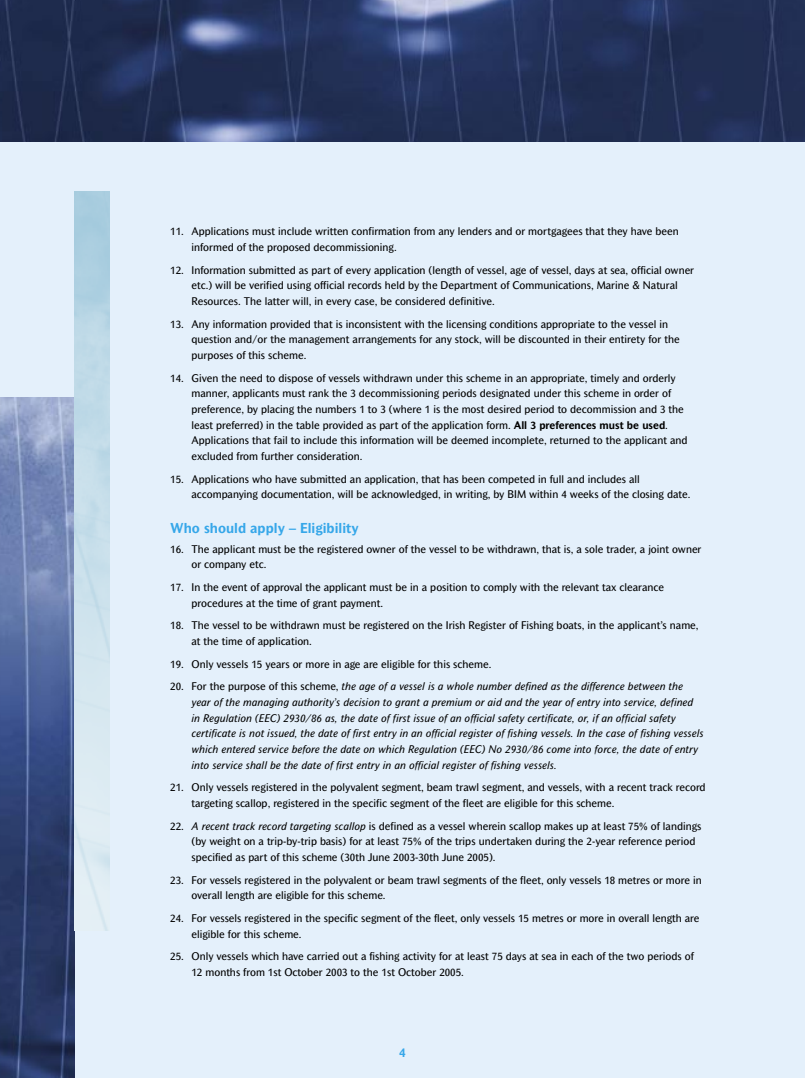
<style>
.page{position:relative;width:805px;height:1078px;background:#fff}
.page>*{position:absolute;margin:0;border:0;box-sizing:border-box;transform-origin:0 0}
.t1{font:700 13.75px "Mahsuri Sans";color:#36a7e9}
.t2{font:700 12.5px "Mahsuri Sans";color:#36a7e9}
.t3{font:10.62px/15.6px "Mahsuri Sans";color:#000}
.t4{font:italic 10.62px/15.6px "Mahsuri Sans";color:#000}
.s1{font-weight:700}
.s2{font-style:normal}
.s3{font-style:italic}
</style>
<div class="page">
<div style="left:0;top:0;width:804px;height:1077px;background:#e4f0fb"></div>
<img style="left:0;top:397px;width:74px;height:680px">
<img style="left:0;top:0;width:804px;height:142px">
<p class="t3" style="left:191px;top:224px;width:488px;text-indent:-21px">11. Applications must include written confirmation from any lenders and or mortgagees that they have been informed of the proposed decommissioning.</p>
<p class="t3" style="left:191px;top:262px;width:504px;text-indent:-21px">12. Information submitted as part of every application (length of vessel, age of vessel, days at sea, official owner etc.) will be verified using official records held by the Department of Communications, Marine &amp; Natural<br>Resources. The latter will, in every case, be considered definitive.</p>
<p class="t3" style="left:191px;top:316px;width:489px;text-indent:-21px">13. Any information provided that is inconsistent with the licensing conditions appropriate to the vessel in question and/or the management arrangements for any stock, will be discounted in their entirety for the purposes of this scheme.</p>
<p class="t3" style="left:191px;top:370px;width:497px;text-indent:-21px">14. Given the need to dispose of vessels withdrawn under this scheme in an appropriate, timely and orderly manner, applicants must rank the 3 decommissioning periods designated under this scheme in order of preference, by placing the numbers 1 to 3 (where 1 is the most desired period to decommission and 3 the least preferred) in the table provided as part of the application form. <span class="s1">All 3 preferences must be used</span>.<br>Applications that fail to include this information will be deemed incomplete, returned to the applicant and excluded from further consideration.</p>
<p class="t3" style="left:191px;top:471px;width:500px;text-indent:-21px">15. Applications who have submitted an application, that has been competed in full and includes all accompanying documentation, will be acknowledged, in writing, by BIM within 4 weeks of the closing date.</p>
<p class="t1" style="left:170px;top:520px;width:190px">Who should apply – Eligibility</p>
<p class="t3" style="left:191px;top:540px;width:511px;text-indent:-21px">16. The applicant must be the registered owner of the vessel to be withdrawn, that is, a sole trader, a joint owner or company etc.</p>
<p class="t3" style="left:191px;top:579px;width:474px;text-indent:-21px">17. In the event of approval the applicant must be in a position to comply with the relevant tax clearance procedures at the time of grant payment.</p>
<p class="t3" style="left:191px;top:617px;width:508px;text-indent:-21px">18. The vessel to be withdrawn must be registered on the Irish Register of Fishing boats, in the applicant’s name, at the time of application.</p>
<p class="t3" style="left:170px;top:655px;width:322px">19. Only vessels 15 years or more in age are eligible for this scheme.</p>
<p class="t4" style="left:191px;top:678px;width:513px;text-indent:-21px"><span class="s2">20. For the purpose of this scheme,</span> the age of a vessel is a whole number defined as the difference between the year of the managing authority’s decision to grant a premium or aid and the year of entry into service, defined in Regulation (EEC) 2930/86 as, the date of first issue of an official safety certificate, or, if an official safety certificate is not issued, the date of first entry in an official register of fishing vessels. In the case of fishing vessels which entered service before the date on which Regulation (EEC) No 2930/86 come into force, the date of entry into service shall be the date of first entry in an official register of fishing vessels.</p>
<p class="t3" style="left:191px;top:779px;width:515px;text-indent:-21px">21. Only vessels registered in the polyvalent segment, beam trawl segment, and vessels, with a recent track record targeting scallop, registered in the specific segment of the fleet are eligible for this scheme.</p>
<p class="t3" style="left:191px;top:817px;width:511px;text-indent:-21px">22. <span class="s3">A recent track record targeting scallop</span> is defined as a vessel wherein scallop makes up at least 75% of landings (by weight on a trip-by-trip basis) for at least 75% of the trips undertaken during the 2-year reference period specified as part of this scheme (30th June 2003-30th June 2005).</p>
<p class="t3" style="left:191px;top:871px;width:511px;text-indent:-21px">23. For vessels registered in the polyvalent or beam trawl segments of the fleet, only vessels 18 metres or more in overall length are eligible for this scheme.</p>
<p class="t3" style="left:191px;top:910px;width:509px;text-indent:-21px">24. For vessels registered in the specific segment of the fleet, only vessels 15 metres or more in overall length are eligible for this scheme.</p>
<p class="t3" style="left:191px;top:948px;width:504px;text-indent:-21px">25. Only vessels which have carried out a fishing activity for at least 75 days at sea in each of the two periods of<br>12 months from 1st October 2003 to the 1st October 2005.</p>
<p class="t2" style="left:399px;top:1044px;width:8px">4</p>
</div>
